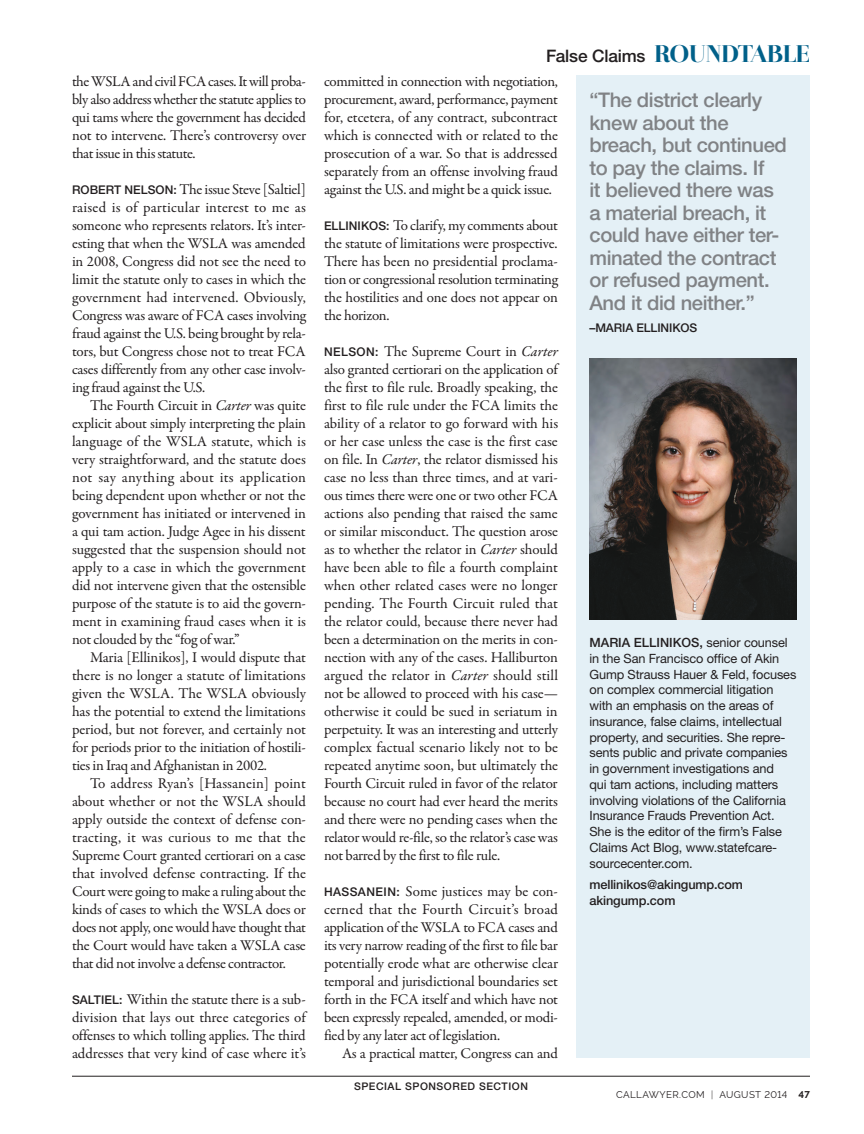
<style>
.page{position:relative;width:864px;height:1134px;background:#fff}
.page>*{position:absolute;margin:0;border:0;box-sizing:border-box;transform-origin:0 0}
.RT_Pullquote{font:500 20.25px/22.5px "Helvetica Neue LT Std";letter-spacing:-.02em;color:#808285}
.t1{font:500 17.25px "Helvetica Neue LT Std";letter-spacing:-.01em;color:#231f20}
.RT_Body_Text_No_inde{font:15px/18px "Garamond Premr Pro";letter-spacing:-.02em;color:#231f20;text-align:justify}
.RT_Body_Text_Indent{font:15px/18px "Garamond Premr Pro";letter-spacing:-.02em;color:#231f20;text-align:justify}
.RT_Bio_Advertorial{font:12.75px/15.8px "Helvetica Neue LT Std";letter-spacing:-.01em;color:#231f20}
.RT_Email_address{font:500 12.75px/15.8px "Helvetica Neue LT Std";letter-spacing:-.01em;color:#231f20}
.RT_PQ_Attribution{font:500 12px "Helvetica Neue LT Std";letter-spacing:-.01em;color:#231f20}
.t2{font:500 10.5px "Helvetica Neue LT Std";letter-spacing:.05em;color:#231f20}
.t3{font:9.75px "Raleway";letter-spacing:.04em;color:#231f20}
.t4{font:700 9.75px "Raleway";color:#231f20}
.s1{font-family:"Helvetica Neue LT Std";font-weight:500;font-size:12px}
.s2{font-style:italic}
.s3{font-family:"Otama ep";font-weight:400;font-size:24px;color:#006089}
.s4{font-weight:500}
.s5{font-weight:300}
</style>
<div class="page">
<hr style="left:72px;top:1076px;width:738px;height:1px;background:#231f20">
<div style="left:576px;top:75px;width:234px;height:983px;background:#e4f0f6"></div>
<img style="left:590px;top:359px;width:206px;height:261px">
<p class="RT_Body_Text_No_inde" style="left:72px;top:72px;width:236px">the WSLA and civil FCA cases. It will proba&shy;bly also address whether the statute applies to qui tams where the government has decided not to intervene. There’s controversy over that issue in this statute.</p>
<p class="RT_Body_Text_No_inde" style="left:72px;top:180px;width:236px"><span class="s1">ROBERT NELSON:</span> The issue Steve [Saltiel] raised is of particular interest to me as someone who represents relators. It’s inter&shy;esting that when the WSLA was amended in 2008, Congress did not see the need to limit the statute only to cases in which the government had intervened. Obviously, Congress was aware of FCA cases involving fraud against the U.S. being brought by rela&shy;tors, but Congress chose not to treat FCA cases differently from any other case involv&shy;ing fraud against the U.S.</p>
<p class="RT_Body_Text_Indent" style="left:72px;top:396px;width:236px;text-indent:18px">The Fourth Circuit in <span class="s2">Carter</span> was quite explicit about simply interpreting the plain language of the WSLA statute, which is very straightforward, and the statute does not say anything about its application being dependent upon whether or not the government has initiated or intervened in a qui tam action. Judge Agee in his dissent suggested that the suspension should not apply to a case in which the government did not intervene given that the ostensible purpose of the statute is to aid the govern&shy;ment in examining fraud cases when it is not clouded by the “fog of war.”</p>
<p class="RT_Body_Text_Indent" style="left:72px;top:648px;width:236px;text-indent:18px">Maria [Ellinikos], I would dispute that there is no longer a statute of limitations given the WSLA. The WSLA obviously has the potential to extend the limitations period, but not forever, and certainly not for periods prior to the initiation of hostili&shy;ties in Iraq and Afghanistan in 2002.</p>
<p class="RT_Body_Text_Indent" style="left:72px;top:774px;width:236px;text-indent:18px">To address Ryan’s [Hassanein] point about whether or not the WSLA should apply outside the context of defense con&shy;tracting, it was curious to me that the Supreme Court granted certiorari on a case that involved defense contracting. If the Court were going to make a ruling about the kinds of cases to which the WSLA does or does not apply, one would have thought that the Court would have taken a WSLA case that did not involve a defense contractor.</p>
<p class="RT_Body_Text_No_inde" style="left:72px;top:990px;width:236px"><span class="s1">SALTIEL:</span> Within the statute there is a sub&shy;division that lays out three categories of offenses to which tolling applies. The third addresses that very kind of case where it’s</p>
<p class="t1" style="left:546px;top:45px;width:265px">False Claims <span class="s3">ROUNDTABLE</span></p>
<p class="RT_Pullquote" style="left:590px;top:88px;width:199px">“The district clearly knew about the breach, but continued to pay the claims. If<br>it believed there was a material breach, it could have either ter&shy;minated the contract or refused payment.<br>And it did neither.”</p>
<p class="RT_PQ_Attribution" style="left:590px;top:321px;width:109px">–MARIA ELLINIKOS</p>
<p class="RT_Body_Text_No_inde" style="left:324px;top:72px;width:236px">committed in connection with negotiation, procurement, award, performance, payment for, etcetera, of any contract, subcontract which is connected with or related to the prosecution of a war. So that is addressed separately from an offense involving fraud against the U.S. and might be a quick issue.</p>
<p class="RT_Body_Text_No_inde" style="left:324px;top:216px;width:236px"><span class="s1">ELLINIKOS:</span> To clarify, my comments about the statute of limitations were prospective.<br>There has been no presidential proclama&shy;tion or congressional resolution terminating the hostilities and one does not appear on the horizon.</p>
<p class="RT_Body_Text_No_inde" style="left:324px;top:342px;width:236px"><span class="s1">NELSON:</span> The Supreme Court in <span class="s2">Carter </span>also granted certiorari on the application of the first to file rule. Broadly speaking, the first to file rule under the FCA limits the ability of a relator to go forward with his or her case unless the case is the first case on file. In <span class="s2">Carter</span>, the relator dismissed his case no less than three times, and at vari&shy;ous times there were one or two other FCA actions also pending that raised the same or similar misconduct. The question arose as to whether the relator in <span class="s2">Carter</span> should have been able to file a fourth complaint when other related cases were no longer pending. The Fourth Circuit ruled that the relator could, because there never had been a determination on the merits in con&shy;nection with any of the cases. Halliburton argued the relator in <span class="s2">Carter</span> should still not be allowed to proceed with his case— otherwise it could be sued in seriatum in perpetuity. It was an interesting and utterly complex factual scenario likely not to be repeated anytime soon, but ultimately the Fourth Circuit ruled in favor of the relator because no court had ever heard the merits and there were no pending cases when the relator would re-file, so the relator’s case was not barred by the first to file rule.</p>
<p class="RT_Body_Text_No_inde" style="left:324px;top:882px;width:236px"><span class="s1">HASSANEIN:</span> Some justices may be con&shy;cerned that the Fourth Circuit’s broad application of the WSLA to FCA cases and its very narrow reading of the first to file bar potentially erode what are otherwise clear temporal and jurisdictional boundaries set forth in the FCA itself and which have not been expressly repealed, amended, or modi&shy;fied by any later act of legislation.</p>
<p class="RT_Body_Text_Indent" style="left:342px;top:1044px;width:217px">As a practical matter, Congress can and</p>
<p class="RT_Bio_Advertorial" style="left:590px;top:634px;width:208px"><span class="s4">MARIA ELLINIKOS,</span> senior counsel in the San Francisco office of Akin Gump Strauss Hauer &amp; Feld, focuses on complex commercial litigation with an emphasis on the areas of insurance, false claims, intellectual property, and securities. She repre&shy;sents public and private companies in government investigations and<br>qui tam actions, including matters involving violations of the California Insurance Frauds Prevention Act.<br>She is the editor of the firm’s False Claims Act Blog, www.statefcare&shy;sourcecenter.com.</p>
<p class="RT_Email_address" style="left:590px;top:877px;width:155px">mellinikos@akingump.com akingump.com</p>
<p class="t2" style="left:354px;top:1080px;width:175px">SPECIAL SPONSORED SECTION</p>
<p class="t3" style="left:616px;top:1089px;width:173px">CALLAWYER.COM <span class="s5">|</span> AUGUST 2014</p>
<p class="t4" style="left:798px;top:1089px;width:13px">47</p>
</div>
